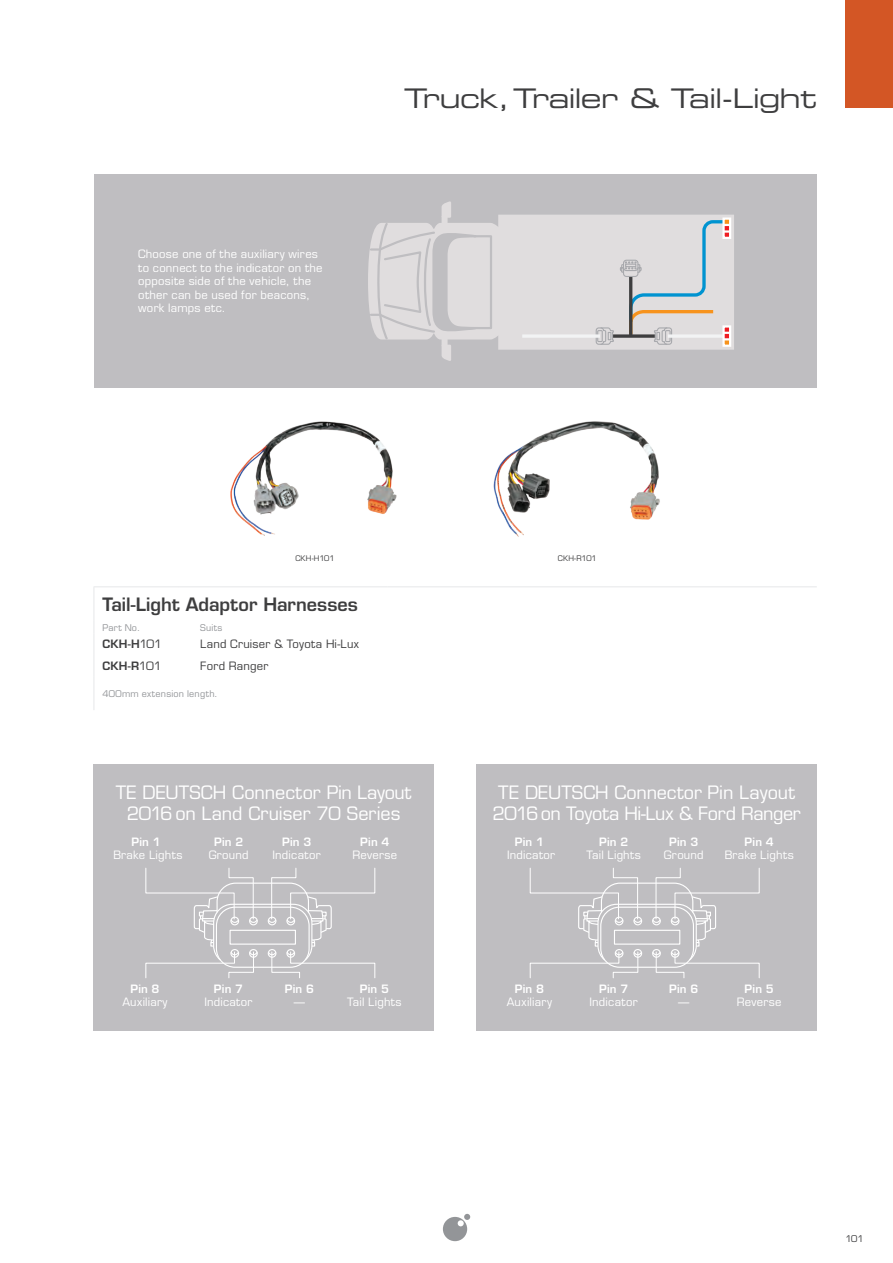
<style>
.page{position:relative;width:893px;height:1263px;background:#fff}
.page>*{position:absolute;margin:0;border:0;box-sizing:border-box;transform-origin:0 0}
.t1{font:27px "Eurostile LT Std Ex 2";letter-spacing:-.035em;color:#3e3e3f}
.t2{font:18px/21.6px "Eurostile LT Std";letter-spacing:-.005em;color:#fff;text-align:center}
.t3{font:600 18px "Eurostile LT Std";color:#3e3e3f}
.t4{font:11.25px/13.5px "Eurostile LT Std";letter-spacing:.02em;color:#fff}
.t5{font:600 11.25px "Eurostile LT Std";letter-spacing:.015em;color:#fff}
.t6{font:11.25px "Eurostile LT Std";letter-spacing:.025em;color:#3e3e3f}
.t7{font:600 11.25px "Eurostile LT Std";letter-spacing:.02em;color:#3e3e3f}
.t8{font:9px "Eurostile LT Std";letter-spacing:.03em;color:#949699}
.t9{font:9px "Eurostile LT Std";color:#3e3e3f}
.t10{font:7.5px "Eurostile LT Std";color:#3e3e3f}
.s1{font-weight:400}
</style>
<div class="page">
<svg style="left:443px;top:1214px;width:27px;height:27px"></svg>
<div style="left:846px;top:0;width:47px;height:108px;background:#d35625"></div>
<div style="left:94px;top:174px;width:722px;height:214px;background:#bfbec1"></div>
<hr style="left:94px;top:586px;width:85px;height:1px;background:#e6e7e9">
<hr style="left:179px;top:586px;width:208px;height:1px;background:#e6e7e9">
<hr style="left:387px;top:586px;width:430px;height:1px;background:#e6e7e9">
<hr style="left:94px;top:587px;width:1px;height:34px;background:#e6e7e9">
<svg style="left:94px;top:621px;width:1px;height:55px"></svg>
<hr style="left:94px;top:676px;width:1px;height:34px;background:#e6e7e9">
<div style="left:499px;top:216px;width:234px;height:133px;background:#e0ddde"></div>
<div style="left:498px;top:215px;width:236px;height:135px;border:2px solid #e0ddde"></div>
<svg style="left:368px;top:201px;width:134px;height:160px"></svg>
<hr style="left:522px;top:334px;width:78px;height:4px;background:#f2f3f4">
<div style="left:722px;top:325px;width:9px;height:22px;border:2px solid #fff"></div>
<div style="left:722px;top:217px;width:9px;height:22px;border:2px solid #fff"></div>
<svg style="left:595px;top:218px;width:135px;height:127px"></svg>
<div style="left:477px;top:764px;width:340px;height:267px;background:#bfbec1"></div>
<svg style="left:529px;top:868px;width:231px;height:110px"></svg>
<div style="left:94px;top:764px;width:340px;height:267px;background:#bfbec1"></div>
<svg style="left:145px;top:868px;width:231px;height:110px"></svg>
<div style="left:230px;top:930px;width:66px;height:15px;border:1px solid #fff"></div>
<img style="left:230px;top:421px;width:167px;height:115px">
<img style="left:493px;top:421px;width:167px;height:116px">
<p class="t4" style="left:138px;top:248px;width:186px">Choose one of the auxiliary wires to connect to the indicator on the opposite side of the vehicle, the other can be used for beacons, work lamps etc.</p>
<h1 class="t1" style="left:404px;top:80px;width:414px">Truck,Trailer &amp; Tail-Light</h1>
<p class="t10" style="left:295px;top:554px;width:41px">CKH-H101</p>
<p class="t10" style="left:558px;top:554px;width:40px">CKH-R101</p>
<h2 class="t3" style="left:102px;top:593px;width:257px">Tail-Light Adaptor Harnesses</h2>
<p class="t8" style="left:102px;top:622px;width:39px">Part No.</p>
<p class="t8" style="left:200px;top:622px;width:24px">Suits</p>
<p class="t7" style="left:102px;top:637px;width:61px">CKH-H<span class="s1">101</span></p>
<p class="t6" style="left:200px;top:638px;width:160px">Land Cruiser &amp; Toyota Hi-Lux</p>
<p class="t7" style="left:102px;top:658px;width:60px">CKH-R<span class="s1">101</span></p>
<p class="t6" style="left:200px;top:659px;width:70px">Ford Ranger</p>
<p class="t8" style="left:102px;top:688px;width:117px">400mm extension length.</p>
<h2 class="t2" style="left:116px;top:781px;width:297px">TE DEUTSCH Connector Pin Layout<br>2016on Land Cruiser 70 Series</h2>
<p class="t5" style="left:131px;top:835px;width:31px">Pin 1</p>
<p class="t4" style="left:113px;top:849px;width:71px">Brake Lights</p>
<p class="t5" style="left:214px;top:835px;width:31px">Pin 2</p>
<p class="t4" style="left:209px;top:849px;width:41px">Ground</p>
<p class="t5" style="left:282px;top:835px;width:31px">Pin 3</p>
<p class="t4" style="left:273px;top:849px;width:50px">Indicator</p>
<p class="t5" style="left:360px;top:835px;width:31px">Pin 4</p>
<p class="t4" style="left:352px;top:849px;width:46px">Reverse</p>
<h2 class="t2" style="left:493px;top:781px;width:310px">TE DEUTSCH Connector Pin Layout<br>2016on Toyota Hi-Lux &amp; Ford Ranger</h2>
<p class="t5" style="left:515px;top:835px;width:31px">Pin 1</p>
<p class="t4" style="left:507px;top:849px;width:50px">Indicator</p>
<p class="t5" style="left:599px;top:835px;width:31px">Pin 2</p>
<p class="t4" style="left:586px;top:849px;width:56px">Tail Lights</p>
<p class="t5" style="left:669px;top:835px;width:31px">Pin 3</p>
<p class="t4" style="left:664px;top:849px;width:41px">Ground</p>
<p class="t5" style="left:745px;top:835px;width:31px">Pin 4</p>
<p class="t4" style="left:725px;top:849px;width:71px">Brake Lights</p>
<p class="t5" style="left:130px;top:982px;width:31px">Pin 8</p>
<p class="t4" style="left:122px;top:996px;width:47px">Auxiliary</p>
<p class="t5" style="left:214px;top:982px;width:31px">Pin 7</p>
<p class="t4" style="left:204px;top:996px;width:50px">Indicator</p>
<p class="t5" style="left:285px;top:982px;width:31px">Pin 6</p>
<p class="t4" style="left:294px;top:996px;width:13px">—</p>
<p class="t5" style="left:360px;top:982px;width:31px">Pin 5</p>
<p class="t4" style="left:347px;top:996px;width:56px">Tail Lights</p>
<p class="t5" style="left:515px;top:982px;width:31px">Pin 8</p>
<p class="t4" style="left:507px;top:996px;width:47px">Auxiliary</p>
<p class="t5" style="left:599px;top:982px;width:31px">Pin 7</p>
<p class="t4" style="left:590px;top:996px;width:50px">Indicator</p>
<p class="t5" style="left:669px;top:982px;width:31px">Pin 6</p>
<p class="t4" style="left:678px;top:996px;width:13px">—</p>
<p class="t5" style="left:745px;top:982px;width:31px">Pin 5</p>
<p class="t4" style="left:737px;top:996px;width:46px">Reverse</p>
<p class="t9" style="left:846px;top:1233px;width:20px">101</p>
</div>
